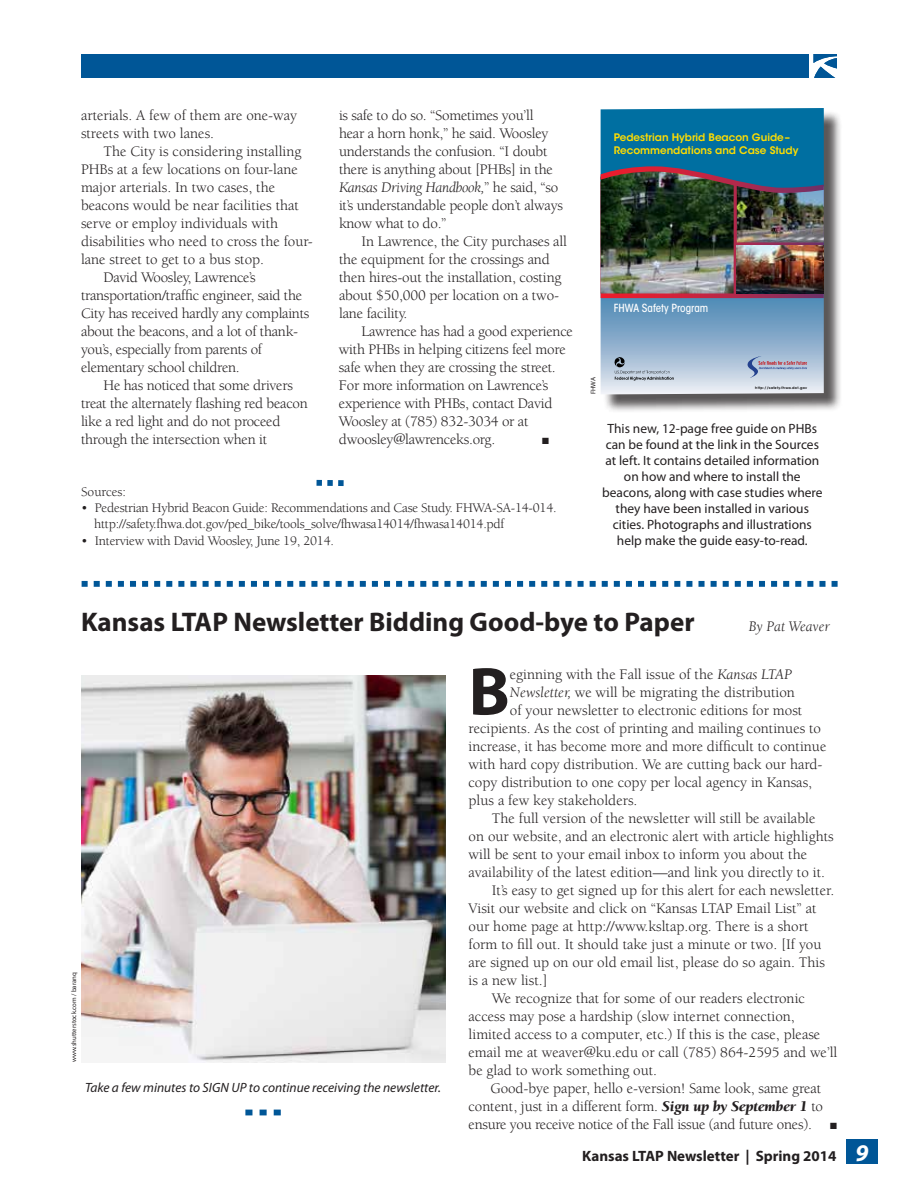
<style>
.page{position:relative;width:918px;height:1188px;background:#fff}
.page>*{position:absolute;margin:0;border:0;box-sizing:border-box;transform-origin:0 0}
.t1{font:700 68.4px "Myriad Pro";color:#231f20}
.t2{font:700 27px "Myriad Pro";color:#231f20}
.t3{font:15px/18px "Berkeley";color:#231f20}
.t4{font:15px "Berkeley";letter-spacing:-.02em;color:#231f20}
.t5{font:700 15px "Myriad Pro";color:#231f20}
.t6{font:italic 15px "Berkeley";color:#231f20}
.t7{font:13.5px/16.2px "Myriad Pro";color:#231f20;text-align:center}
.t8{font:13.5px/16.2px "Berkeley";letter-spacing:-.015em;color:#231f20}
.t9{font:italic 13.5px "Myriad Pro";color:#231f20}
.t10{font:500 condensed 11.1px "ITC Avant Garde Std";color:#fff}
.t11{font:600 10.35px/12.5px "ITC Avant Garde Std";letter-spacing:-.005em;color:#fd0}
.t12{font:9px "Zapf Dingbats ITC";color:#231f20}
.t13{font:6.75px "Myriad Pro";color:#231f20}
.t14{font:600 3.45px "ITC Avant Garde Std";letter-spacing:.075em;color:#000}
.s1{font-style:italic}
.s2{font-weight:900;font-style:italic}
.s3{font-style:italic;font-size:24px;color:#fff}
</style>
<div class="page">
<div style="left:847px;top:1140px;width:31px;height:24px;background:#005697"></div>
<svg style="left:813px;top:54px;width:24px;height:24px"></svg>
<div style="left:81px;top:54px;width:727px;height:24px;background:#005697"></div>
<svg style="left:317px;top:480px;width:27px;height:6px"></svg>
<img style="left:81px;top:675px;width:365px;height:387px">
<svg style="left:82px;top:581px;width:756px;height:6px"></svg>
<div style="left:603px;top:110px;width:240px;height:303px;background:#231f20;opacity:.75"></div>
<svg style="left:601px;top:298px;width:223px;height:96px"></svg>
<img style="left:601px;top:108px;width:223px;height:190px">
<svg style="left:614px;top:356px;width:60px;height:25px"></svg>
<svg style="left:747px;top:356px;width:60px;height:22px"></svg>
<svg style="left:245px;top:1110px;width:36px;height:5px"></svg>
<p class="t3" style="left:81px;top:106px;width:218px">arterials. A few of them are one-way streets with two lanes.</p>
<p class="t3" style="left:104px;top:142px;width:199px">The City is considering installing</p>
<p class="t3" style="left:81px;top:160px;width:218px">PHBs at a few locations on four-lane</p>
<p class="t3" style="left:81px;top:178px;width:196px">major arterials. In two cases, the</p>
<p class="t3" style="left:81px;top:196px;width:220px">beacons would be near facilities that</p>
<p class="t3" style="left:81px;top:214px;width:199px">serve or employ individuals with</p>
<p class="t3" style="left:81px;top:232px;width:233px">disabilities who need to cross the four-</p>
<p class="t3" style="left:81px;top:250px;width:185px">lane street to get to a bus stop.</p>
<p class="t4" style="left:104px;top:269px;width:154px">David Woosley, Lawrence’s</p>
<p class="t4" style="left:81px;top:287px;width:223px">transportation/traffic engineer, said the</p>
<p class="t4" style="left:81px;top:305px;width:230px">City has received hardly any complaints</p>
<p class="t4" style="left:81px;top:323px;width:219px">about the beacons, and a lot of thank-</p>
<p class="t4" style="left:81px;top:341px;width:183px">you’s, especially from parents of</p>
<p class="t4" style="left:81px;top:359px;width:160px">elementary school children.</p>
<p class="t3" style="left:104px;top:376px;width:191px">He has noticed that some drivers</p>
<p class="t3" style="left:81px;top:394px;width:228px">treat the alternately flashing red beacon</p>
<p class="t3" style="left:81px;top:412px;width:201px">like a red light and do not proceed</p>
<p class="t3" style="left:81px;top:430px;width:188px">through the intersection when it</p>
<p class="t3" style="left:339px;top:106px;width:225px">is safe to do so. “Sometimes you’ll<br>hear a horn honk,” he said. Woosley understands the confusion. “I doubt there is anything about [PHBs] in the <span class="s1">Kansas Driving Handbook,</span>” he said, “so it’s understandable people don’t always know what to do.”</p>
<p class="t3" style="left:339px;top:232px;width:230px;text-indent:22px">In Lawrence, the City purchases all the equipment for the crossings and then hires-out the installation, costing about $50,000 per location on a two&shy;lane facility.</p>
<p class="t3" style="left:339px;top:322px;width:235px;text-indent:23px">Lawrence has had a good experience with PHBs in helping citizens feel more safe when they are crossing the street.<br>For more information on Lawrence’s experience with PHBs, contact David Woosley at (785) 832-3034 or at dwoosley@lawrenceks.org.</p>
<p class="t12" style="left:542px;top:436px;width:8px">■</p>
<p class="t8" style="left:81px;top:484px;width:46px">Sources:</p>
<p class="t8" style="left:94px;top:500px;width:464px;text-indent:-13px">• Pedestrian Hybrid Beacon Guide: Recommendations and Case Study. FHWA-SA-14-014. http://safety.fhwa.dot.gov/ped_bike/tools_solve/fhwasa14014/fhwasa14014.pdf</p>
<p class="t8" style="left:81px;top:533px;width:254px">• Interview with David Woosley, June 19, 2014.</p>
<p class="t11" style="left:614px;top:131px;width:186px">Pedestrian Hybrid Beacon Guide–<br>Recommendations and Case Study</p>
<p class="t10" style="left:614px;top:301px;width:96px">FHWA Safety Program</p>
<p class="t13" style="left:589px;top:394px;width:19px;rotate:-90deg">FHWA</p>
<p class="t14" style="left:755px;top:385px;width:53px">http://safety.fhwa.dot.gov</p>
<p class="t7" style="left:602px;top:420px;width:222px">This new, 12-page free guide on PHBs can be found at the link in the Sources at left. It contains detailed information on how and where to install the beacons, along with case studies where they have been installed in various cities. Photographs and illustrations help make the guide easy-to-read.</p>
<h2 class="t2" style="left:81px;top:605px;width:615px">Kansas LTAP Newsletter Bidding Good-bye to Paper</h2>
<p class="t6" style="left:749px;top:619px;width:82px">By Pat Weaver</p>
<p class="t13" style="left:70px;top:1062px;width:92px;rotate:-90deg">www.shutterstock.com / baranq</p>
<p class="t9" style="left:85px;top:1079px;width:358px">Take a few minutes to SIGN UP to continue receiving the newsletter.</p>
<h1 class="t1" style="left:469px;top:647px;width:43px">B</h1>
<p class="t3" style="left:510px;top:665px;width:284px">eginning with the Fall issue of the <span class="s1">Kansas LTAP</span></p>
<p class="t3" style="left:510px;top:683px;width:287px"><span class="s1">Newsletter,</span> we will be migrating the distribution</p>
<p class="t3" style="left:510px;top:701px;width:294px">of your newsletter to electronic editions for most</p>
<p class="t3" style="left:469px;top:719px;width:354px">recipients. As the cost of printing and mailing continues to</p>
<p class="t3" style="left:469px;top:737px;width:359px">increase, it has become more and more difficult to continue</p>
<p class="t3" style="left:469px;top:755px;width:356px">with hard copy distribution. We are cutting back our hard-</p>
<p class="t3" style="left:469px;top:773px;width:345px">copy distribution to one copy per local agency in Kansas,</p>
<p class="t3" style="left:469px;top:791px;width:170px">plus a few key stakeholders.</p>
<p class="t3" style="left:492px;top:809px;width:325px">The full version of the newsletter will still be available</p>
<p class="t3" style="left:469px;top:827px;width:367px">on our website, and an electronic alert with article highlights</p>
<p class="t3" style="left:469px;top:845px;width:340px">will be sent to your email inbox to inform you about the</p>
<p class="t3" style="left:469px;top:863px;width:358px">availability of the latest edition—and link you directly to it.</p>
<p class="t3" style="left:492px;top:881px;width:344px">It’s easy to get signed up for this alert for each newsletter.</p>
<p class="t3" style="left:469px;top:899px;width:350px">Visit our website and click on “Kansas LTAP Email List” at</p>
<p class="t3" style="left:469px;top:917px;width:341px">our home page at http://www.ksltap.org. There is a short</p>
<p class="t3" style="left:469px;top:935px;width:354px">form to fill out. It should take just a minute or two. [If you</p>
<p class="t3" style="left:469px;top:953px;width:358px">are signed up on our old email list, please do so again. This</p>
<p class="t3" style="left:469px;top:971px;width:81px">is a new list.]</p>
<p class="t3" style="left:492px;top:989px;width:315px">We recognize that for some of our readers electronic</p>
<p class="t3" style="left:469px;top:1007px;width:328px">access may pose a hardship (slow internet connection,</p>
<p class="t3" style="left:469px;top:1025px;width:353px">limited access to a computer, etc.) If this is the case, please</p>
<p class="t3" style="left:469px;top:1043px;width:370px">email me at weaver@ku.edu or call (785) 864-2595 and we’ll</p>
<p class="t3" style="left:469px;top:1061px;width:190px">be glad to work something out.</p>
<p class="t3" style="left:491px;top:1079px;width:332px">Good-bye paper, hello e-version! Same look, same great</p>
<p class="t3" style="left:469px;top:1097px;width:356px">content, just in a different form. <span class="s2">Sign up by September 1</span> to</p>
<p class="t4" style="left:469px;top:1116px;width:369px">ensure you receive notice of the Fall issue (and future ones). ■</p>
<p class="t5" style="left:582px;top:1146px;width:288px">Kansas LTAP Newsletter | Spring 2014 <span class="s3">9</span></p>
</div>
